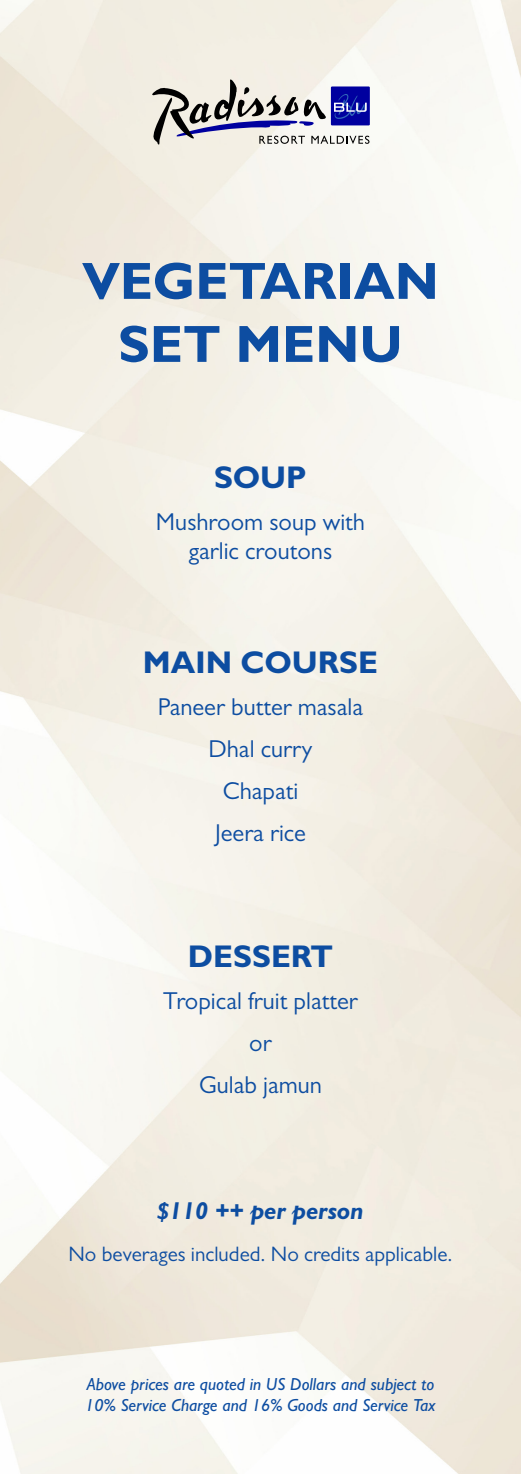
<style>
.page{position:relative;width:521px;height:1474px;background:#fff}
.page>*{position:absolute;margin:0;border:0;box-sizing:border-box;transform-origin:0 0}
.t1{font:700 52.5px/63px "Gill Sans";color:#0d4da1;text-align:center}
.t2{font:700 31.5px "Gill Sans";color:#0d4da1}
.t3{font:24.5px "Gill Sans";color:#0d4da1}
.t4{font:italic 700 24.5px "Gill Sans";color:#0d4da1}
.t5{font:21px "Gill Sans";color:#0d4da1}
.t6{font:italic 500 17.5px "Gill Sans";color:#0d4da1}
</style>
<div class="page">
<div style="left:331px;top:86px;width:39px;height:39px;background:#2424ab"></div>
<svg style="left:151px;top:77px;width:218px;height:68px"></svg>
<p class="t1" style="left:82px;top:248px;width:358px">VEGETARIAN<br>SET MENU</p>
<p class="t2" style="left:214px;top:458px;width:94px">SOUP</p>
<p class="t3" style="left:156px;top:507px;width:210px">Mushroom soup with</p>
<p class="t3" style="left:189px;top:537px;width:145px">garlic croutons</p>
<p class="t2" style="left:143px;top:642px;width:237px">MAIN COURSE</p>
<p class="t3" style="left:158px;top:692px;width:207px">Paneer butter masala</p>
<p class="t3" style="left:209px;top:734px;width:105px">Dhal curry</p>
<p class="t3" style="left:223px;top:776px;width:77px">Chapati</p>
<p class="t3" style="left:215px;top:818px;width:92px">Jeera rice</p>
<p class="t2" style="left:188px;top:936px;width:147px">DESSERT</p>
<p class="t3" style="left:163px;top:986px;width:196px">Tropical fruit platter</p>
<p class="t3" style="left:249px;top:1028px;width:24px">or</p>
<p class="t3" style="left:199px;top:1070px;width:124px">Gulab jamun</p>
<p class="t4" style="left:157px;top:1195px;width:208px">$110 ++ per person</p>
<p class="t5" style="left:68px;top:1241px;width:386px">No beverages included. No credits applicable.</p>
<p class="t6" style="left:87px;top:1373px;width:349px">Above prices are quoted in US Dollars and subject to</p>
<p class="t6" style="left:85px;top:1394px;width:352px">10% Service Charge and 16% Goods and Service Tax</p>
</div>
